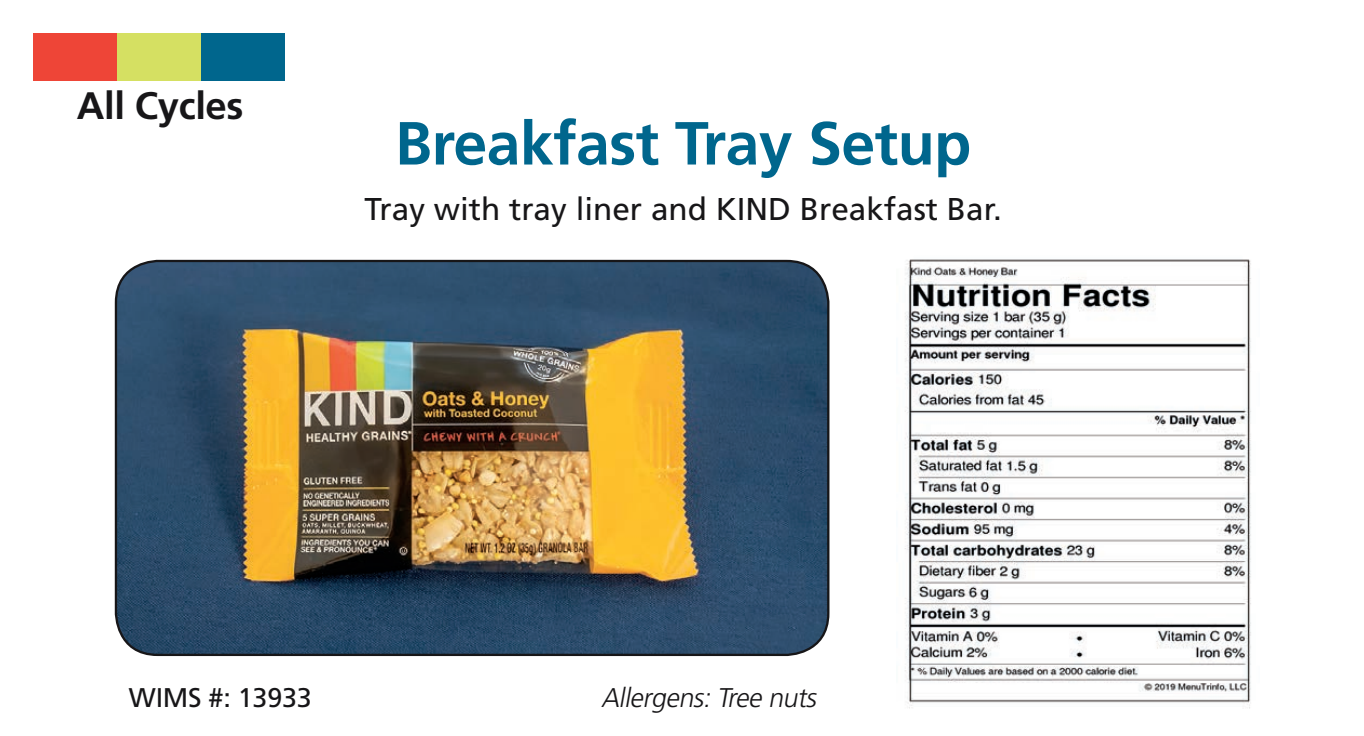
<style>
.page{position:relative;width:1364px;height:736px;background:#fff}
.page>*{position:absolute;margin:0;border:0;box-sizing:border-box;transform-origin:0 0}
.t1{font:700 60.75px "Frutiger";letter-spacing:-.01em;color:#00668d}
.t2{font:700 38.25px "Frutiger";letter-spacing:-.01em;color:#171618}
.t3{font:31.5px "Frutiger";color:#171618}
.t4{font:italic 300 27px "Frutiger";color:#171618}
.t5{font:27px "Frutiger";letter-spacing:-.01em;color:#171618}
</style>
<div class="page">
<img style="left:116px;top:261px;width:712px;height:394px">
<div style="left:115px;top:260px;width:714px;height:396px;border:2px solid #171618;border-radius:42px"></div>
<div style="left:201px;top:33px;width:83px;height:48px;background:#00668d"></div>
<div style="left:117px;top:34px;width:84px;height:47px;background:#d5e062"></div>
<div style="left:33px;top:33px;width:84px;height:48px;background:#ee4537"></div>
<img style="left:905px;top:259px;width:346px;height:450px">
<p class="t2" style="left:77px;top:83px;width:168px">All Cycles</p>
<h1 class="t1" style="left:395px;top:108px;width:578px">Breakfast Tray Setup</h1>
<p class="t3" style="left:364px;top:191px;width:639px">Tray with tray liner and KIND Breakfast Bar.</p>
<p class="t5" style="left:129px;top:681px;width:184px">WIMS #: 13933</p>
<p class="t4" style="left:601px;top:682px;width:222px">Allergens:Tree nuts</p>
</div>
